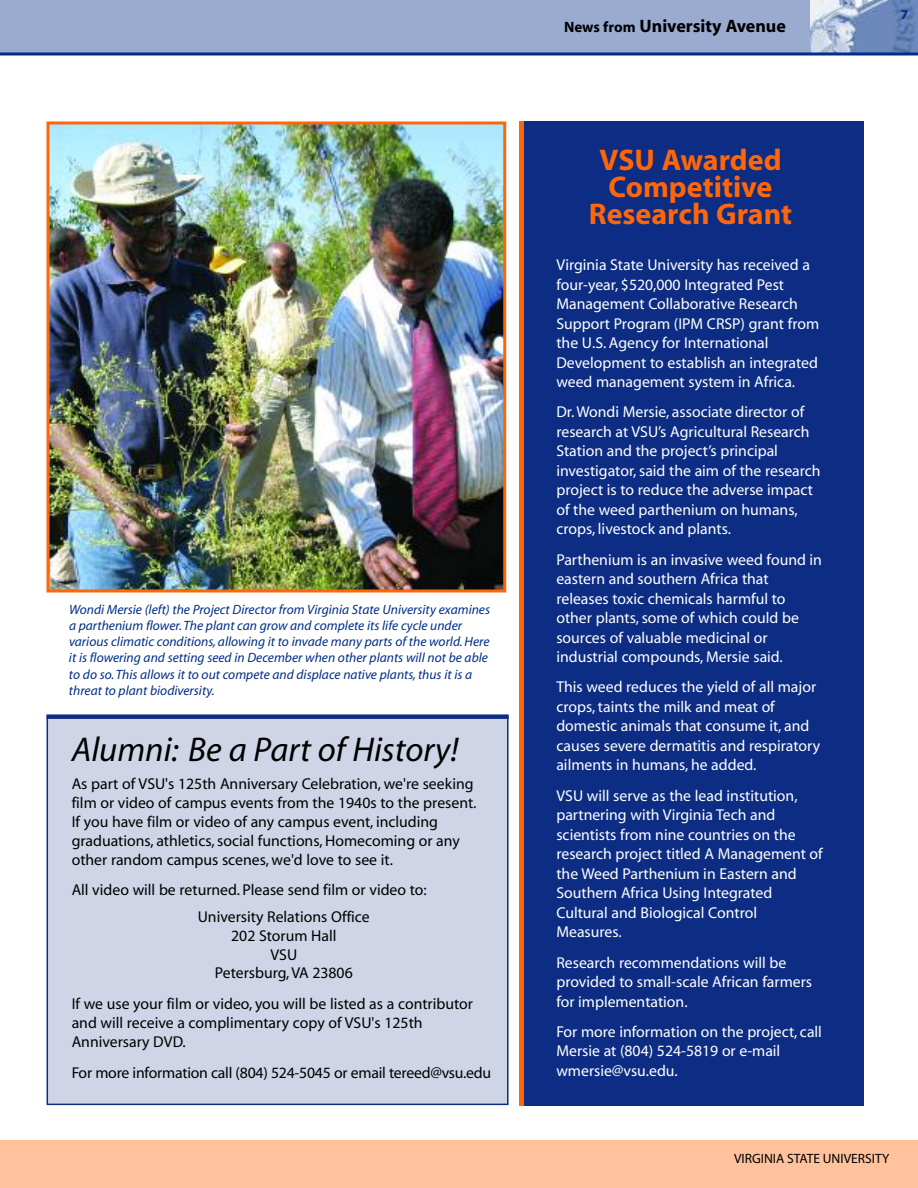
<style>
.page{position:relative;width:918px;height:1188px;background:#fff}
.page>*{position:absolute;margin:0;border:0;box-sizing:border-box;transform-origin:0 0}
.t1{font:italic 34.5px "Myriad";color:#000}
.t2{font:700 30px/27px "Myriad";color:#ff6609;text-align:center}
.t3{font:700 18px "Myriad";color:#000}
.t4{font:15.75px/19.5px "Myriad";color:#fff}
.t5{font:15.75px/18.9px "Myriad";color:#000}
.t6{font:italic 13.5px/16.2px "Myriad";color:#002d86}
.t7{font:13.5px "Myriad";color:#000}
.t8{font:700 13.5px "Myriad";color:#002d86}
.s1{font-size:15px}
</style>
<div class="page">
<div style="left:522px;top:121px;width:342px;height:985px;background:#0c2d83"></div>
<div style="left:47px;top:716px;width:461px;height:388px;background:#cfd5e6"></div>
<div style="left:47px;top:716px;width:462px;height:389px;border:2px solid #0c2d83"></div>
<div style="left:0;top:1140px;width:918px;height:48px;background:#ffc29d"></div>
<div style="left:0;top:0;width:918px;height:54px;background:#99abcf"></div>
<img style="left:810px;top:0;width:108px;height:52px">
<svg style="left:0;top:52px;width:918px;height:4px"></svg>
<div style="left:46px;top:714px;width:463px;height:5px;background:#0c2d83"></div>
<hr style="left:520px;top:121px;width:4px;height:985px;background:#ff6609">
<img style="left:51px;top:126px;width:451px;height:463px">
<div style="left:47px;top:122px;width:459px;height:471px;border:3px solid #ff6609"></div>
<p class="t6" style="left:69px;top:602px;width:423px">Wondi Mersie (left) the Project Director from Virginia State University examines a parthenium flower.The plant can grow and complete its life cycle under various climatic conditions, allowing it to invade many parts of the world. Here it is flowering and setting seed in December when other plants will not be able to do so.This allows it to out compete and displace native plants, thus it is a threat to plant biodiversity.</p>
<h1 class="t1" style="left:72px;top:736px;width:388px">Alumni: Be a Part of History!</h1>
<p class="t5" style="left:72px;top:776px;width:406px">As part of VSU's 125th Anniversary Celebration, we're seeking film or video of campus events from the 1940s to the present.<br>If you have film or video of any campus event, including graduations, athletics, social functions, Homecoming or any other random campus scenes, we'd love to see it.</p>
<p class="t5" style="left:198px;top:878px;width:231px;line-height:26.2px;text-indent:-126px">All video will be returned. Please send film or video to:<br>University Relations Office</p>
<p class="t5" style="left:215px;top:927px;width:140px;text-align:center">202 Storum Hall<br>VSU<br>Petersburg, VA 23806</p>
<p class="t5" style="left:72px;top:996px;width:403px">If we use your film or video, you will be listed as a contributor and will receive a complimentary copy of VSU's 125th<br>Anniversary DVD.</p>
<p class="t5" style="left:72px;top:1065px;width:421px">For more information call (804) 524-5045 or email tereed@vsu.edu</p>
<p class="t3" style="left:564px;top:19px;width:223px"><span class="s1">News from</span> University Avenue</p>
<p class="t8" style="left:901px;top:9px;width:9px">7</p>
<h2 class="t2" style="left:589px;top:149px;width:205px">VSU Awarded<br>Competitive<br>Research Grant</h2>
<p class="t4" style="left:556px;top:256px;width:264px">Virginia State University has received a four-year, $520,000 Integrated Pest Management Collaborative Research Support Program (IPM CRSP) grant from the U.S. Agency for International Development to establish an integrated weed management system in Africa.</p>
<p class="t4" style="left:556px;top:404px;width:266px">Dr. Wondi Mersie, associate director of research at VSU’s Agricultural Research Station and the project’s principal investigator, said the aim of the research project is to reduce the adverse impact of the weed parthenium on humans, crops, livestock and plants.</p>
<p class="t4" style="left:556px;top:551px;width:267px">Parthenium is an invasive weed found in eastern and southern Africa that releases toxic chemicals harmful to other plants, some of which could be sources of valuable medicinal or industrial compounds, Mersie said.</p>
<p class="t4" style="left:556px;top:679px;width:265px">This weed reduces the yield of all major crops, taints the milk and meat of domestic animals that consume it, and causes severe dermatitis and respiratory ailments in humans, he added.</p>
<p class="t4" style="left:556px;top:787px;width:268px">VSU will serve as the lead institution, partnering with Virginia Tech and scientists from nine countries on the research project titled A Management of the Weed Parthenium in Eastern and<br>Southern Africa Using Integrated<br>Cultural and Biological Control<br>Measures.</p>
<p class="t4" style="left:556px;top:954px;width:257px">Research recommendations will be provided to small-scale African farmers for implementation.</p>
<p class="t4" style="left:556px;top:1023px;width:267px">For more information on the project, call<br>Mersie at (804) 524-5819 or e-mail wmersie@vsu.edu.</p>
<p class="t7" style="left:734px;top:1153px;width:157px">VIRGINIA STATE UNIVERSITY</p>
</div>
